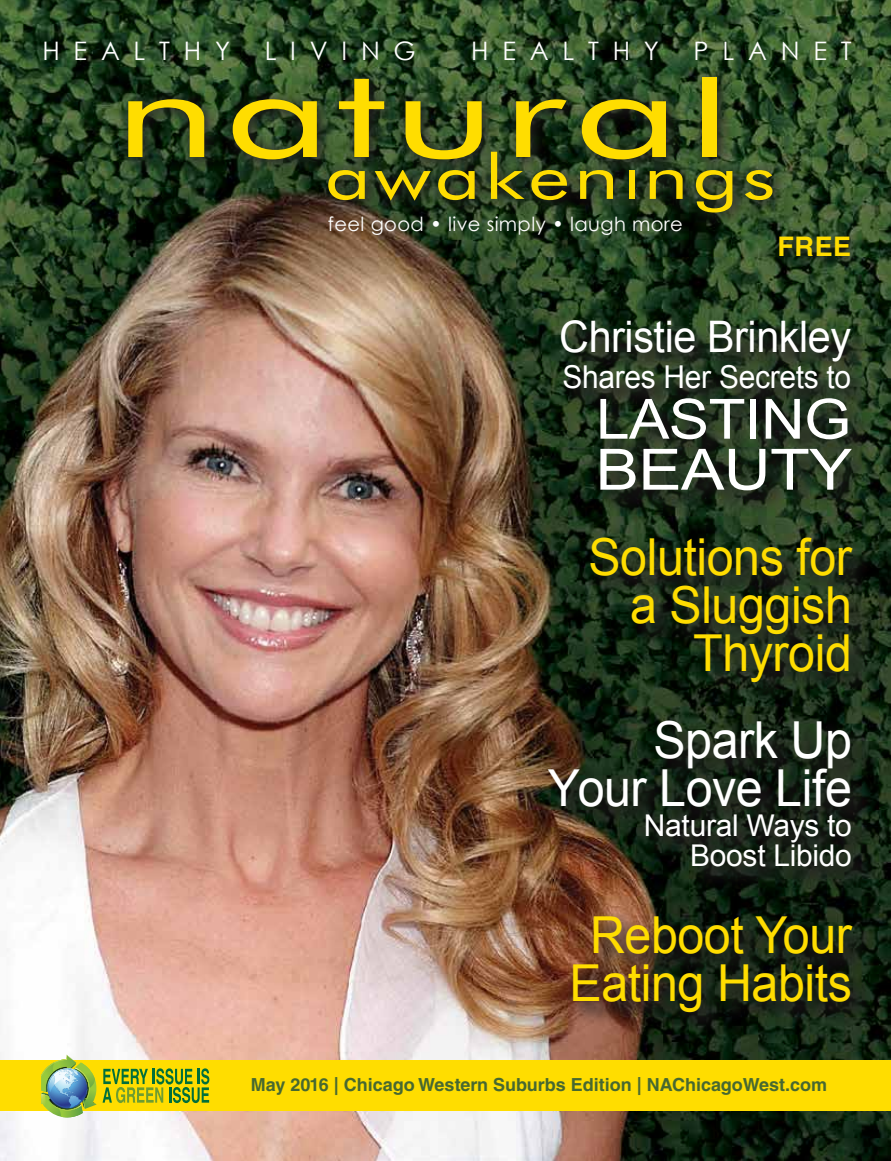
<style>
.page{position:relative;width:891px;height:1161px;background:#fff}
.page>*{position:absolute;margin:0;border:0;box-sizing:border-box;transform-origin:0 0}
.t1{font:57px "Arial";letter-spacing:-.01em;color:#fff;scale:1.14 1}
.t2{font:55.5px "Arial";letter-spacing:-.01em;color:#fff;scale:1.09 1}
.t3{font:51px/48px "Arial";letter-spacing:-.01em;color:#fd0;text-align:right;scale:.95 1}
.t4{font:51px/48px "Arial";letter-spacing:-.01em;color:#fff;text-align:right;scale:.95 1}
.t5{font:43.5px "Arial";letter-spacing:-.01em;color:#fff;scale:.95 1}
.t6{font:31.5px "Arial";letter-spacing:-.01em;color:#fff;scale:.95 1}
.t7{font:30px/30px "Arial";letter-spacing:-.01em;color:#fff;text-align:right}
.t8{font:700 27px "Helvetica LT Std";color:#fd0}
.t9{font:25.5px "Century Gothic";letter-spacing:.54em;color:#fff}
.t10{font:19.5px "Century Gothic";letter-spacing:.02em;color:#fff}
.t11{font:700 18px "Helvetica LT Std";color:#476831}
</style>
<div class="page">
<img style="left:0;top:0;width:891px;height:1161px">
<div style="left:775px;top:233px;width:85px;height:34px;background:#231f20;opacity:.91"></div>
<svg style="left:116px;top:66px;width:673px;height:164px;background:#293e22"></svg>
<svg style="left:128px;top:99px;width:76px;height:58px;background:#817e10"></svg>
<svg style="left:233px;top:99px;width:84px;height:60px;background:#8f8810"></svg>
<svg style="left:339px;top:79px;width:45px;height:78px;background:#7d7c15"></svg>
<svg style="left:406px;top:101px;width:76px;height:58px;background:#868314"></svg>
<svg style="left:582px;top:99px;width:84px;height:60px;background:#8c830d"></svg>
<div style="left:702px;top:78px;width:15px;height:79px;background:#fd0"></div>
<svg style="left:328px;top:170px;width:37px;height:30px"></svg>
<svg style="left:375px;top:170px;width:56px;height:31px;background:#666513"></svg>
<svg style="left:438px;top:170px;width:37px;height:30px"></svg>
<svg style="left:491px;top:99px;width:76px;height:101px;background:#5e6316"></svg>
<svg style="left:580px;top:170px;width:33px;height:29px"></svg>
<div style="left:629px;top:171px;width:6px;height:28px;background:#fd0"></div>
<svg style="left:650px;top:170px;width:33px;height:29px"></svg>
<svg style="left:696px;top:170px;width:36px;height:43px;background:#8e8513"></svg>
<svg style="left:745px;top:170px;width:27px;height:30px"></svg>
<div style="left:0;top:1060px;width:891px;height:51px;background:#fd0"></div>
<svg style="left:41px;top:1055px;width:56px;height:63px"></svg>
<svg style="left:103px;top:1068px;width:106px;height:35px"></svg>
<div style="left:587px;top:534px;width:290px;height:172px;background:#231f20;opacity:.77"></div>
<div style="left:545px;top:717px;width:331px;height:174px;background:#231f20;opacity:.77"></div>
<div style="left:557px;top:316px;width:319px;height:199px;background:#231f20;opacity:.77"></div>
<div style="left:569px;top:913px;width:308px;height:124px;background:#231f20;opacity:.77"></div>
<h3 class="t9" style="left:42px;top:34px;width:189px">HEALTHY</h3>
<h3 class="t9" style="left:265px;top:34px;width:153px">LIVING</h3>
<h3 class="t9" style="left:471px;top:34px;width:189px">HEALTHY</h3>
<h3 class="t9" style="left:694px;top:34px;width:159px">PLANET</h3>
<p class="t10" style="left:328px;top:212px;width:356px">feel good • live simply • laugh more</p>
<h3 class="t8" style="left:778px;top:230px;width:75px">FREE</h3>
<h3 class="t5" style="left:559px;top:312px;width:309px">Christie Brinkley</h3>
<h3 class="t6" style="left:562px;top:359px;width:306px">Shares Her Secrets to</h3>
<h2 class="t2" style="left:596px;top:388px;width:236px">LASTING</h2>
<h1 class="t1" style="left:596px;top:438px;width:227px">BEAUTY</h1>
<h3 class="t3" style="left:589px;top:533px;width:279px">Solutions for a Sluggish<br>Thyroid</h3>
<h3 class="t4" style="left:548px;top:716px;width:322px">Spark Up<br>Your Love Life</h3>
<h3 class="t7" style="left:644px;top:810px;width:210px">Natural Ways to<br>Boost Libido</h3>
<h3 class="t3" style="left:570px;top:911px;width:299px;text-align:center">Reboot Your<br>Eating Habits</h3>
<p class="t11" style="left:251px;top:1073px;width:578px">May 2016 | Chicago Western Suburbs Edition | NAChicagoWest.com</p>
</div>
